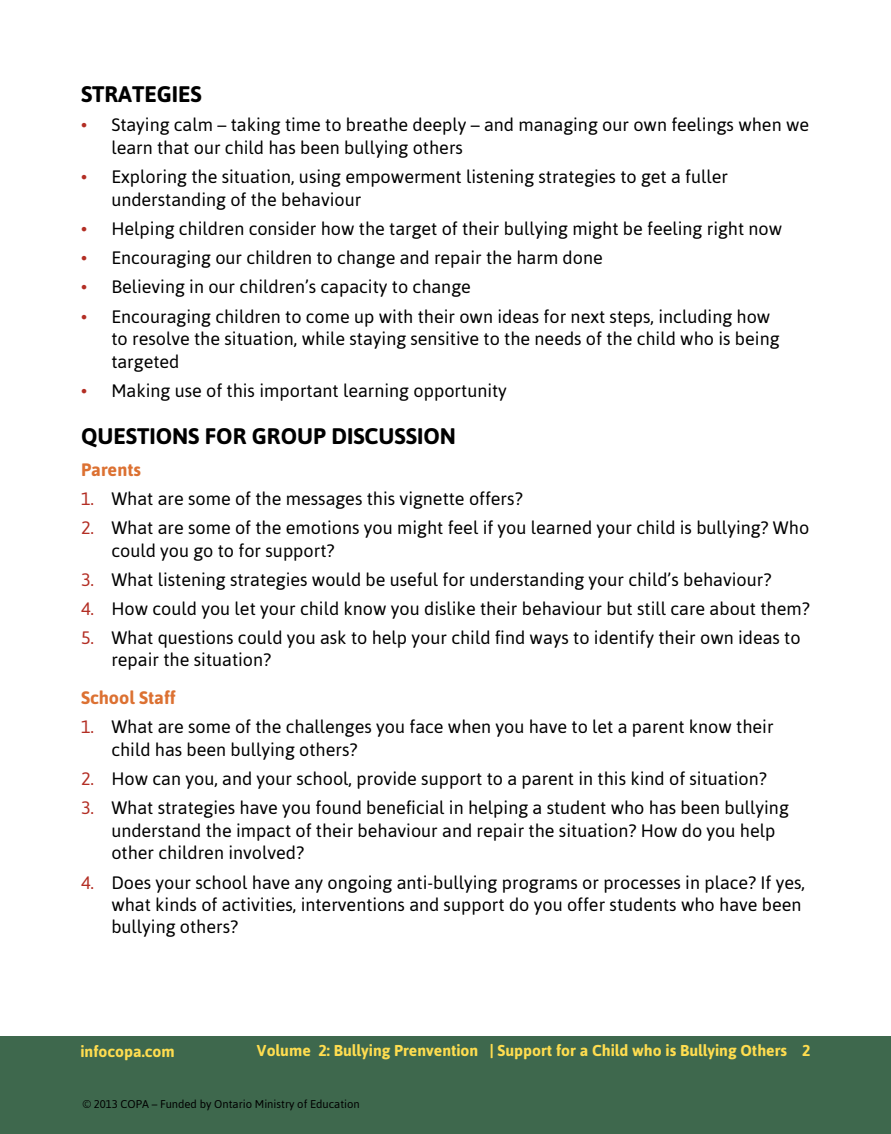
<style>
.page{position:relative;width:891px;height:1134px;background:#fff}
.page>*{position:absolute;margin:0;border:0;box-sizing:border-box;transform-origin:0 0}
.t1{font:700 22.5px "Asap";color:#000}
.t2{font:18px/22.5px "Asap";color:#000}
.t3{font:700 18px "Asap";color:#dc7132}
.t4{font:700 15.75px "Asap";color:#ffdd50}
.t5{font:11.25px "Asap";color:#000}
.s1{color:#b32e24}
</style>
<div class="page">
<div style="left:0;top:1036px;width:891px;height:98px;background:#3e684d"></div>
<p class="t1" style="left:81px;top:81px;width:122px">STRATEGIES</p>
<p class="t2" style="left:111px;top:114px;width:699px;text-indent:-30px"><span class="s1">•</span> Staying calm – taking time to breathe deeply – and managing our own feelings when we learn that our child has been bullying others</p>
<p class="t2" style="left:111px;top:165px;width:618px;text-indent:-30px"><span class="s1">•</span> Exploring the situation, using empowerment listening strategies to get a fuller understanding of the behaviour</p>
<p class="t2" style="left:81px;top:217px;width:703px"><span class="s1">•</span> Helping children consider how the target of their bullying might be feeling right now</p>
<p class="t2" style="left:81px;top:246px;width:523px"><span class="s1">•</span> Encouraging our children to change and repair the harm done</p>
<p class="t2" style="left:81px;top:276px;width:391px"><span class="s1">•</span> Believing in our children’s capacity to change</p>
<p class="t2" style="left:111px;top:305px;width:670px;text-indent:-30px"><span class="s1">•</span> Encouraging children to come up with their own ideas for next steps, including how to resolve the situation, while staying sensitive to the needs of the child who is being targeted</p>
<p class="t2" style="left:81px;top:379px;width:427px"><span class="s1">•</span> Making use of this important learning opportunity</p>
<p class="t1" style="left:81px;top:423px;width:377px">QUESTIONS FOR GROUP DISCUSSION</p>
<p class="t3" style="left:81px;top:459px;width:61px">Parents</p>
<p class="t2" style="left:81px;top:487px;width:443px"><span class="s1">1.</span> What are some of the messages this vignette offers?</p>
<p class="t2" style="left:111px;top:516px;width:699px;text-indent:-30px"><span class="s1">2.</span> What are some of the emotions you might feel if you learned your child is bullying? Who could you go to for support?</p>
<p class="t2" style="left:81px;top:568px;width:692px"><span class="s1">3.</span> What listening strategies would be useful for understanding your child’s behaviour?</p>
<p class="t2" style="left:81px;top:597px;width:730px"><span class="s1">4.</span> How could you let your child know you dislike their behaviour but still care about them?</p>
<p class="t2" style="left:111px;top:627px;width:691px;line-height:21.6px;text-indent:-30px"><span class="s1">5.</span> What questions could you ask to help your child find ways to identify their own ideas to repair the situation?</p>
<p class="t3" style="left:81px;top:687px;width:96px">School Staff</p>
<p class="t2" style="left:111px;top:716px;width:664px;text-indent:-30px"><span class="s1">1.</span> What are some of the challenges you face when you have to let a parent know their child has been bullying others?</p>
<p class="t2" style="left:81px;top:767px;width:687px"><span class="s1">2.</span> How can you, and your school, provide support to a parent in this kind of situation?</p>
<p class="t2" style="left:111px;top:797px;width:679px;text-indent:-30px"><span class="s1">3.</span> What strategies have you found beneficial in helping a student who has been bullying understand the impact of their behaviour and repair the situation? How do you help other children involved?</p>
<p class="t2" style="left:111px;top:871px;width:695px;text-indent:-30px"><span class="s1">4.</span> Does your school have any ongoing anti-bullying programs or processes in place? If yes, what kinds of activities, interventions and support do you offer students who have been bullying others?</p>
<p class="t4" style="left:80px;top:1042px;width:96px">infocopa.com</p>
<p class="t4" style="left:257px;top:1041px;width:555px">Volume 2: Bullying Prenvention | Support for a Child who is Bullying Others 2</p>
<p class="t5" style="left:83px;top:1098px;width:279px">© 2013 COPA – Funded by Ontario Ministry of Education</p>
</div>
